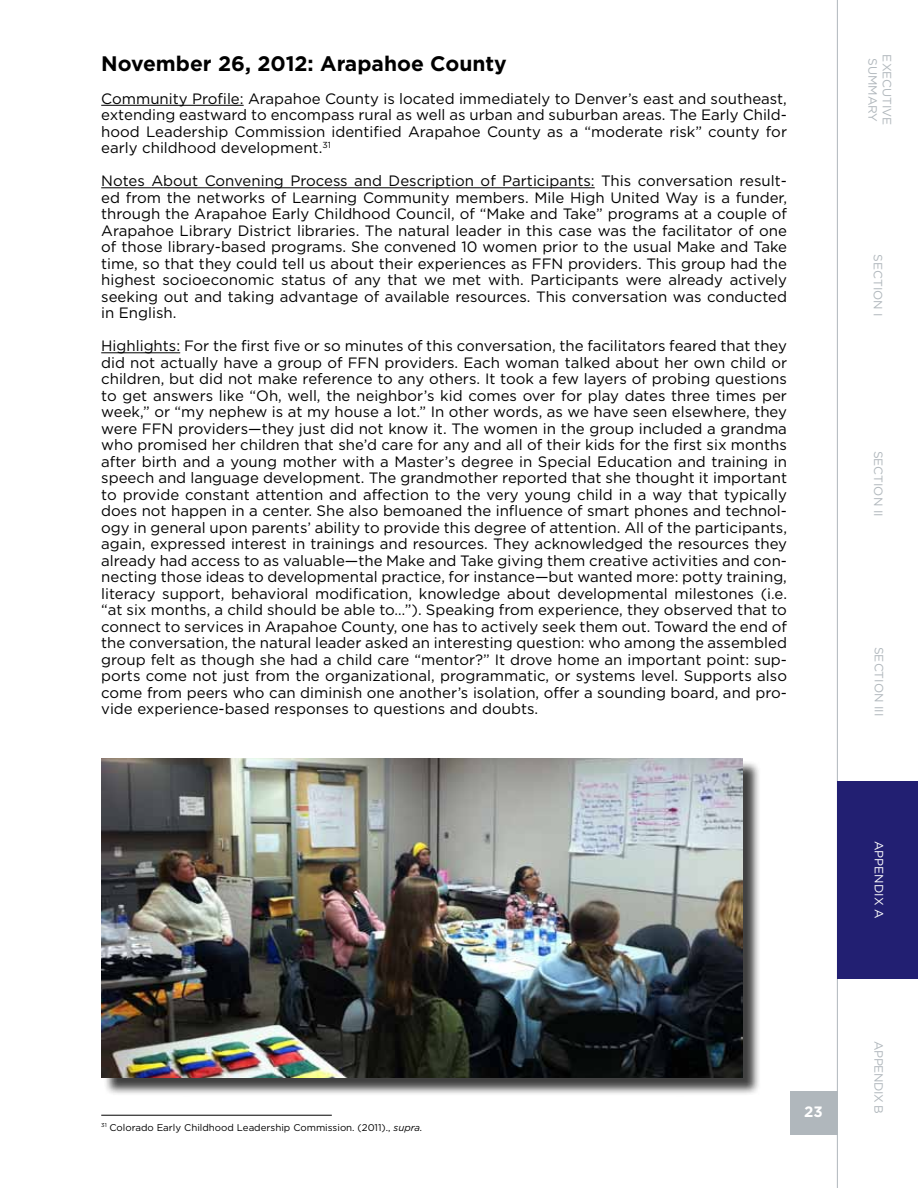
<style>
.page{position:relative;width:918px;height:1188px;background:#fff}
.page>*{position:absolute;margin:0;border:0;box-sizing:border-box;transform-origin:0 0}
.t1{font:700 21px "Gotham";color:#000}
.t2{font:15px/16.5px "Gotham";color:#000;text-align:justify}
.t3{font:700 15px "Gotham";color:#fff}
.t4{font:12px "Gotham";color:#b0b7bc}
.t5{font:12px "Gotham";color:#fff}
.t6{font:12px "Gotham";letter-spacing:-.04em;color:#b0b7bc}
.t7{font:9.75px "Gotham";color:#000}
.s1{font-style:italic}
</style>
<div class="page">
<hr style="left:837px;top:0;width:1px;height:1188px;background:#b0b7bc">
<div style="left:790px;top:1091px;width:47px;height:43px;background:#b0b7bc"></div>
<hr style="left:101px;top:105px;width:143px;height:1px;background:#000">
<hr style="left:101px;top:187px;width:494px;height:1px;background:#000">
<hr style="left:101px;top:352px;width:79px;height:1px;background:#000">
<hr style="left:101px;top:1115px;width:231px;height:1px;background:#000">
<div style="left:837px;top:781px;width:81px;height:198px;background:#221f72"></div>
<div style="left:104px;top:761px;width:657px;height:336px;background:#000;opacity:.75"></div>
<img style="left:101px;top:758px;width:641px;height:320px">
<h1 class="t1" style="left:101px;top:51px;width:407px">November 26, 2012: Arapahoe County</h1>
<p class="t2" style="left:101px;top:90px;width:687px">Community Profile: Arapahoe County is located immediately to Denver’s east and southeast, extending eastward to encompass rural as well as urban and suburban areas. The Early Child&shy;hood Leadership Commission identified Arapahoe County as a “moderate risk” county for early childhood development.<sup>31</sup></p>
<p class="t2" style="left:101px;top:173px;width:687px">Notes About Convening Process and Description of Participants: This conversation result&shy;ed from the networks of Learning Community members. Mile High United Way is a funder, through the Arapahoe Early Childhood Council, of “Make and Take” programs at a couple of Arapahoe Library District libraries. The natural leader in this case was the facilitator of one of those library-based programs. She convened 10 women prior to the usual Make and Take time, so that they could tell us about their experiences as FFN providers. This group had the highest socioeconomic status of any that we met with. Participants were already actively seeking out and taking advantage of available resources. This conversation was conducted in English.</p>
<p class="t2" style="left:101px;top:338px;width:687px">Highlights: For the first five or so minutes of this conversation, the facilitators feared that they did not actually have a group of FFN providers. Each woman talked about her own child or children, but did not make reference to any others. It took a few layers of probing questions to get answers like “Oh, well, the neighbor’s kid comes over for play dates three times per week,” or “my nephew is at my house a lot.” In other words, as we have seen elsewhere, they were FFN providers—they just did not know it. The women in the group included a grandma who promised her children that she’d care for any and all of their kids for the first six months after birth and a young mother with a Master’s degree in Special Education and training in speech and language development. The grandmother reported that she thought it important to provide constant attention and affection to the very young child in a way that typically does not happen in a center. She also bemoaned the influence of smart phones and technol&shy;ogy in general upon parents’ ability to provide this degree of attention. All of the participants, again, expressed interest in trainings and resources. They acknowledged the resources they already had access to as valuable—the Make and Take giving them creative activities and con&shy;necting those ideas to developmental practice, for instance—but wanted more: potty training, literacy support, behavioral modification, knowledge about developmental milestones (i.e. “at six months, a child should be able to…”). Speaking from experience, they observed that to connect to services in Arapahoe County, one has to actively seek them out. Toward the end of the conversation, the natural leader asked an interesting question: who among the assembled group felt as though she had a child care “mentor?” It drove home an important point: sup&shy;ports come not just from the organizational, programmatic, or systems level. Supports also come from peers who can diminish one another’s isolation, offer a sounding board, and pro&shy;vide experience-based responses to questions and doubts.</p>
<p class="t4" style="left:880px;top:58px;width:66px;rotate:90deg">SUMMARY</p>
<p class="t4" style="left:894px;top:54px;width:73px;rotate:90deg">EXECUTIVE</p>
<p class="t4" style="left:885px;top:254px;width:64px;rotate:90deg">SECTION I</p>
<p class="t4" style="left:886px;top:451px;width:68px;rotate:90deg">SECTION II</p>
<p class="t4" style="left:886px;top:647px;width:71px;rotate:90deg">SECTION III</p>
<p class="t7" style="left:101px;top:1121px;width:323px"><sup>31</sup> Colorado Early Childhood Leadership Commission. (2011)., <span class="s1">supra.</span></p>
<p class="t3" style="left:804px;top:1102px;width:20px">23</p>
<p class="t5" style="left:886px;top:841px;width:79px;rotate:90deg">APPENDIX A</p>
<p class="t6" style="left:886px;top:1041px;width:74px;rotate:90deg">APPENDIX B</p>
</div>
